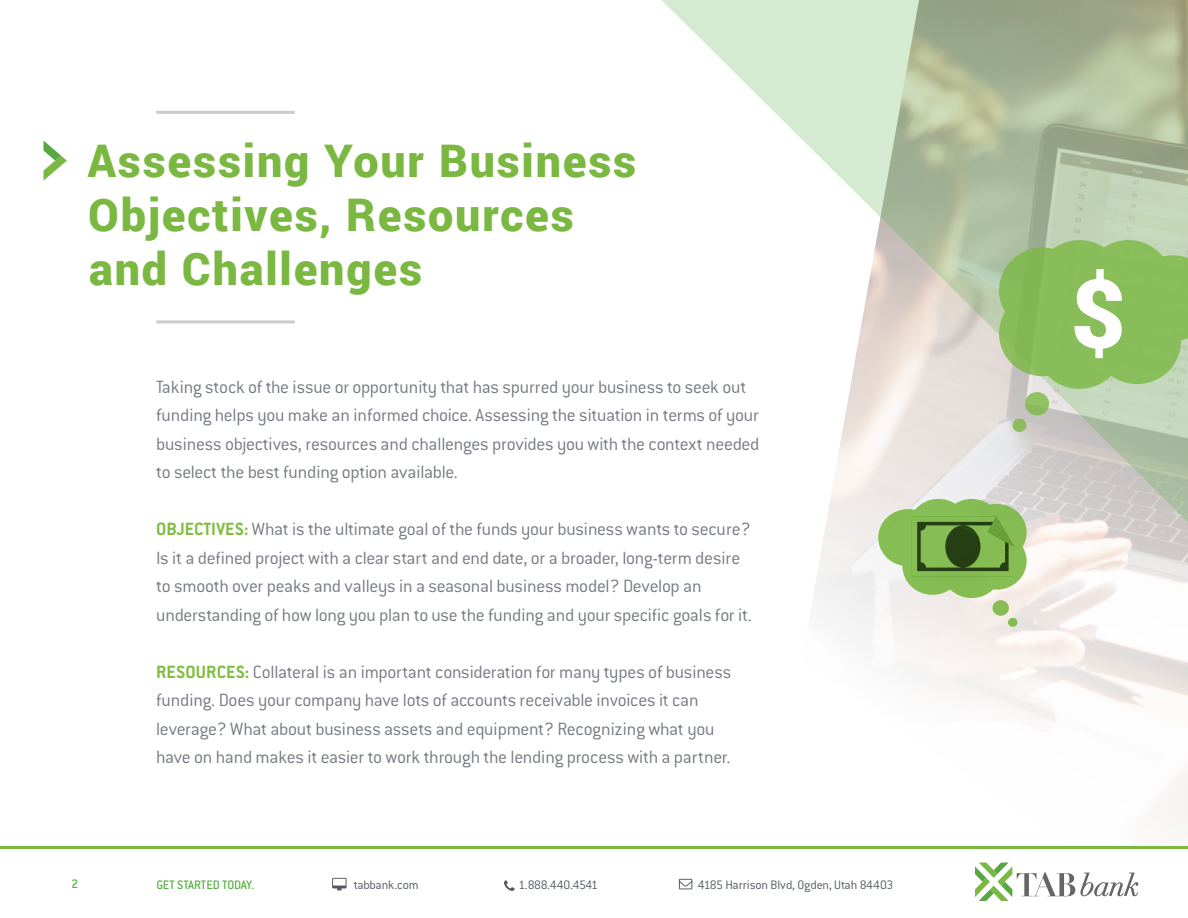
<style>
.page{position:relative;width:1188px;height:918px;background:#fff}
.page>*{position:absolute;margin:0;border:0;box-sizing:border-box;transform-origin:0 0}
.t1{font:900 95.85px "Roboto";color:#fff}
.t2{font:900 45px/54px "Roboto";letter-spacing:.04em;color:#7ab842}
.t3{font:300 19.5px/28.5px "Conduit ITC Std";letter-spacing:-.015em;color:#767a81}
.t4{font:300 13.5px "Conduit ITC Std";letter-spacing:-.015em;color:#545961}
.t5{font:500 13.5px "Conduit ITC Std";letter-spacing:-.015em;color:#57b045}
.s1{font-weight:700;color:#81bd41}
</style>
<div class="page">
<svg style="left:975px;top:862px;width:164px;height:39px"></svg>
<div style="left:1061px;top:899px;width:114px;height:19px;background:#fff"></div>
<svg style="left:332px;top:878px;width:15px;height:12px"></svg>
<svg style="left:504px;top:880px;width:11px;height:11px"></svg>
<svg style="left:679px;top:879px;width:13px;height:10px"></svg>
<svg style="left:897px;top:661px;width:291px;height:165px"></svg>
<svg style="left:662px;top:0;width:526px;height:661px"></svg>
<hr style="left:156px;top:111px;width:139px;height:3px;background:#cbcbcc">
<hr style="left:156px;top:320px;width:139px;height:3px;background:#cbcbcc">
<svg style="left:44px;top:141px;width:23px;height:39px"></svg>
<hr style="left:0;top:846px;width:1188px;height:3px;background:#7ab842">
<svg style="left:993px;top:600px;width:16px;height:16px"></svg>
<svg style="left:1008px;top:618px;width:9px;height:9px"></svg>
<div style="left:1025px;top:392px;width:24px;height:23px;background:#90c062;border-radius:50%"></div>
<div style="left:1013px;top:419px;width:13px;height:13px;background:#8bbc5d;border-radius:50%"></div>
<svg style="left:999px;top:240px;width:189px;height:149px;background:#90bf68"></svg>
<svg style="left:878px;top:499px;width:149px;height:99px;background:#8db469"></svg>
<h2 class="t2" style="left:88px;top:132px;width:550px">Assessing Your Business<br>Objectives, Resources and Challenges</h2>
<p class="t3" style="left:156px;top:372px;width:605px">Taking stock of the issue or opportunity that has spurred your business to seek out funding helps you make an informed choice. Assessing the situation in terms of your business objectives, resources and challenges provides you with the context needed to select the best funding option available.</p>
<p class="t3" style="left:156px;top:515px;width:597px"><span class="s1">OBJECTIVES:</span> What is the ultimate goal of the funds your business wants to secure?<br>Is it a defined project with a clear start and end date, or a broader, long-term desire to smooth over peaks and valleys in a seasonal business model? Develop an understanding of how long you plan to use the funding and your specific goals for it.</p>
<p class="t3" style="left:156px;top:657px;width:577px"><span class="s1">RESOURCES:</span> Collateral is an important consideration for many types of business funding. Does your company have lots of accounts receivable invoices it can leverage? What about business assets and equipment? Recognizing what you have on hand makes it easier to work through the lending process with a partner.</p>
<p class="t5" style="left:72px;top:875px;width:8px">2</p>
<p class="t5" style="left:156px;top:876px;width:99px">GET STARTED TODAY.</p>
<p class="t4" style="left:354px;top:876px;width:66px">tabbank.com</p>
<p class="t4" style="left:518px;top:876px;width:81px">1.888.440.4541</p>
<p class="t4" style="left:698px;top:876px;width:197px">4185 Harrison Blvd, Ogden, Utah 84403</p>
<h1 class="t1" style="left:1070px;top:246px;width:57px">$</h1>
</div>
